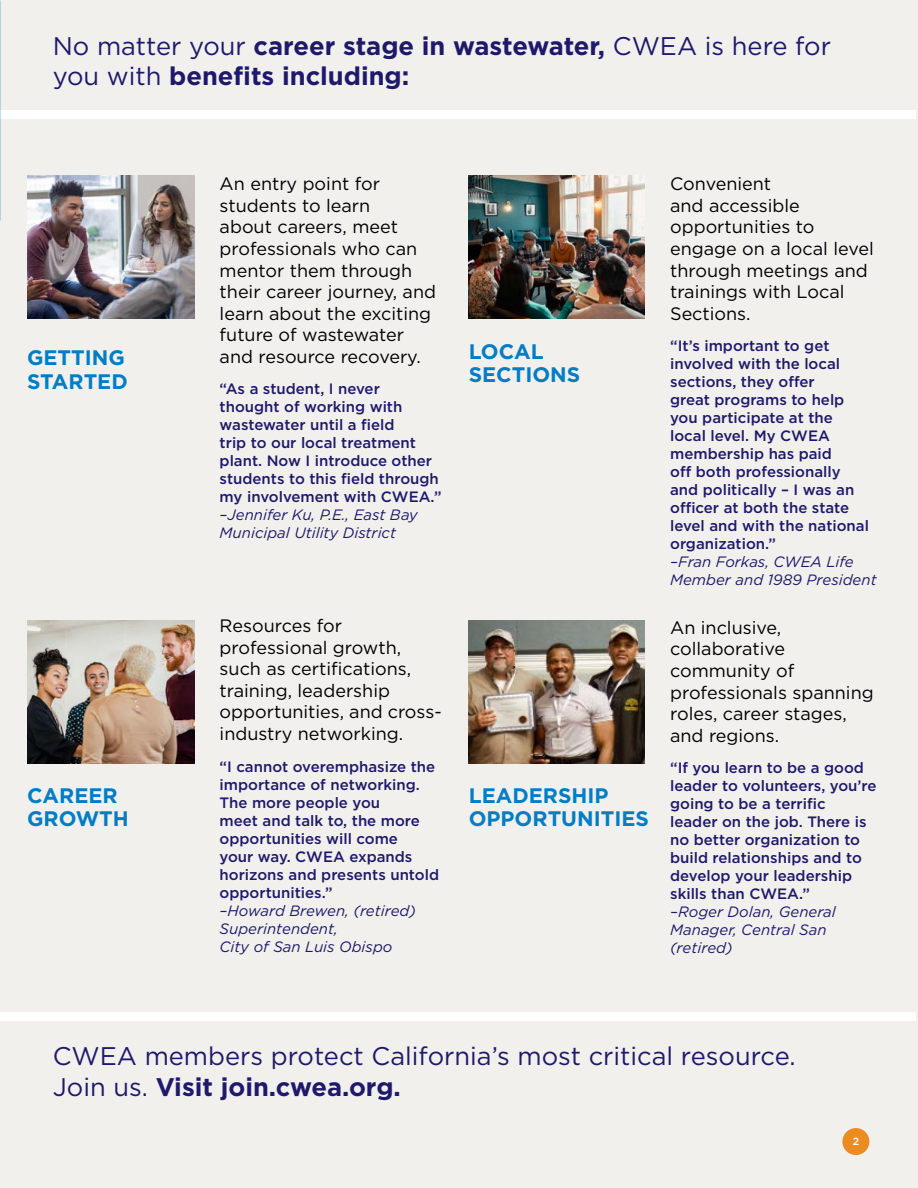
<style>
.page{position:relative;width:918px;height:1188px;background:#f2f0ed}
.page>*{position:absolute;margin:0;border:0;box-sizing:border-box;transform-origin:0 0}
.t1{font:25.5px/30.6px "Gotham";color:#1e196a}
.t2{font:700 25.5px/30.6px "Gotham";color:#1e196a}
.t3{font:700 21px/23.2px "Gotham";color:#007dc5}
.t4{font:18px/21.6px "Gotham";color:#000}
.t5{font:500 15px/18px "Gotham";color:#1e196a}
.t6{font:italic 15px/18px "Gotham";color:#1e196a}
.t7{font:500 10.5px "Gotham";color:#fff}
.s1{font-weight:400}
.s2{font-weight:700}
</style>
<div class="page">
<div style="left:842px;top:1128px;width:27px;height:27px;background:#eb8c23;border-radius:50%"></div>
<div style="left:0;top:110px;width:916px;height:8px;background:#fff"></div>
<div style="left:0;top:1012px;width:916px;height:9px;background:#fff"></div>
<img style="left:27px;top:176px;width:167px;height:142px">
<img style="left:27px;top:621px;width:167px;height:142px">
<img style="left:469px;top:621px;width:176px;height:142px">
<img style="left:469px;top:176px;width:176px;height:142px">
<h1 class="t2" style="left:53px;top:30px;width:780px"><span class="s1">No matter your</span> career stage in wastewater, <span class="s1">CWEA is here for you with</span> benefits including:</h1>
<p class="t4" style="left:220px;top:173px;width:218px">An entry point for students to learn<br>about careers, meet professionals who can mentor them through their career journey, and learn about the exciting future of wastewater and resource recovery.</p>
<p class="t5" style="left:220px;top:380px;width:223px">“As a student, I never thought of working with wastewater until a field<br>trip to our local treatment plant. Now I introduce other students to this field through my involvement with CWEA.”</p>
<p class="t6" style="left:220px;top:506px;width:200px">–Jennifer Ku, P.E., East Bay<br>Municipal Utility District</p>
<h2 class="t3" style="left:27px;top:346px;width:102px">GETTING<br>STARTED</h2>
<h2 class="t3" style="left:469px;top:340px;width:113px">LOCAL<br>SECTIONS</h2>
<h2 class="t3" style="left:27px;top:783px;width:103px">CAREER<br>GROWTH</h2>
<p class="t4" style="left:220px;top:614px;width:224px">Resources for professional growth, such as certifications, training, leadership opportunities, and cross&shy;industry networking.</p>
<p class="t5" style="left:220px;top:757px;width:221px">“I cannot overemphasize the importance of networking.<br>The more people you<br>meet and talk to, the more opportunities will come<br>your way. CWEA expands horizons and presents untold opportunities.”</p>
<p class="t6" style="left:220px;top:901px;width:198px">–Howard Brewen, (retired)<br>Superintendent,<br>City of San Luis Obispo</p>
<h2 class="t3" style="left:469px;top:783px;width:182px">LEADERSHIP<br>OPPORTUNITIES</h2>
<p class="t4" style="left:670px;top:173px;width:205px">Convenient<br>and accessible opportunities to engage on a local level through meetings and trainings with Local<br>Sections.</p>
<p class="t5" style="left:670px;top:337px;width:200px">“It’s important to get involved with the local sections, they offer<br>great programs to help you participate at the local level. My CWEA membership has paid<br>off both professionally and politically – I was an officer at both the state level and with the national organization.”</p>
<p class="t6" style="left:670px;top:553px;width:208px">–Fran Forkas, CWEA Life<br>Member and 1989 President</p>
<p class="t4" style="left:670px;top:616px;width:205px">An inclusive, collaborative community of professionals spanning roles, career stages, and regions.</p>
<p class="t5" style="left:670px;top:759px;width:208px">“If you learn to be a good leader to volunteers, you’re going to be a terrific leader on the job. There is no better organization to build relationships and to develop your leadership skills than CWEA.”</p>
<p class="t6" style="left:670px;top:903px;width:167px">–Roger Dolan, General<br>Manager, Central San (retired)</p>
<h1 class="t1" style="left:53px;top:1041px;width:744px">CWEA members protect California’s most critical resource.<br>Join us. <span class="s2">Visit join.cwea.org.</span></h1>
<p class="t7" style="left:853px;top:1135px;width:8px">2</p>
</div>
